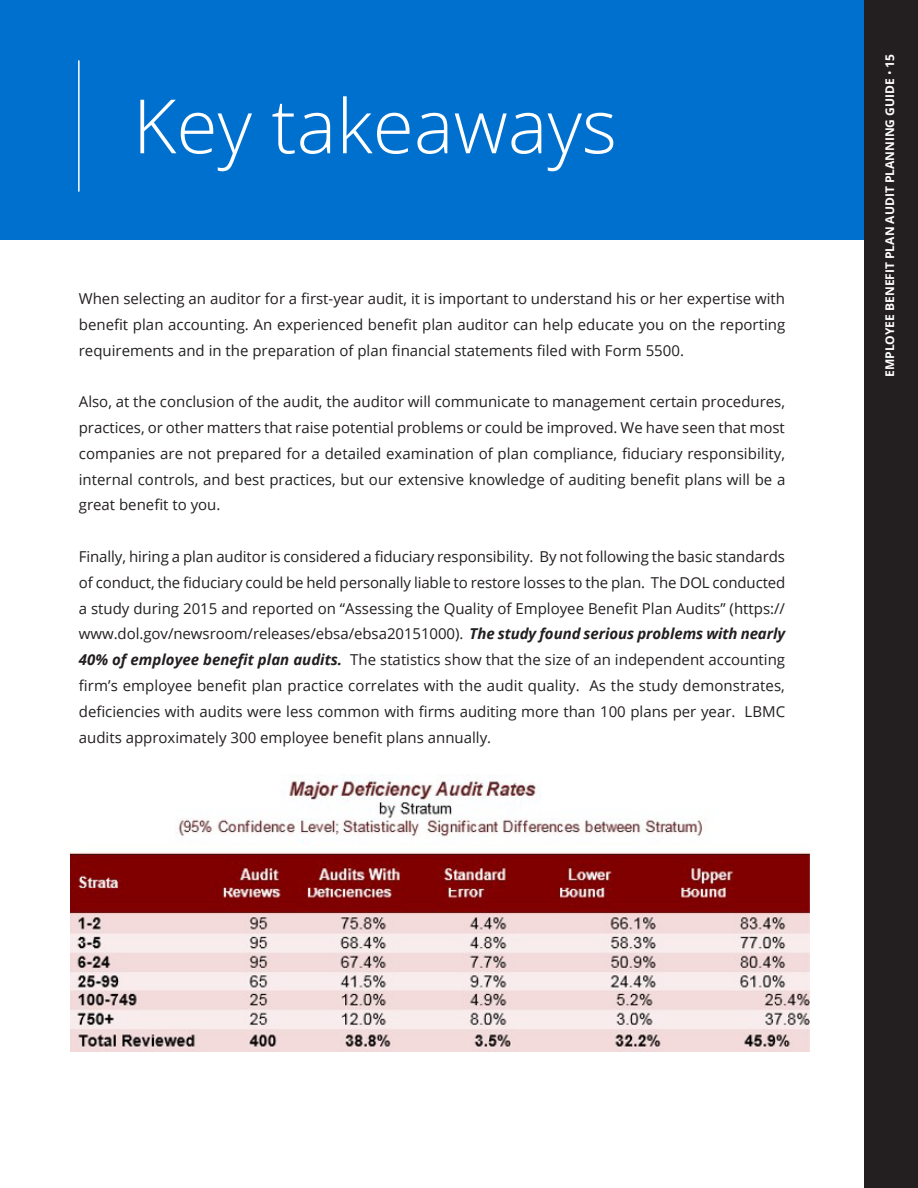
<style>
.page{position:relative;width:918px;height:1188px;background:#fff}
.page>*{position:absolute;margin:0;border:0;box-sizing:border-box;transform-origin:0 0}
.Title_of_Section_WHI{font:300 75px "Open Sans";color:#fff}
.Body_copy{font:15px/25.8px "Open Sans";color:#231f20;text-align:justify}
.t1{font:700 12px "Open Sans";color:#fff}
.s1{font-weight:700;font-style:italic}
.s2{font-weight:400}
</style>
<div class="page">
<div style="left:864px;top:0;width:54px;height:1188px;background:#231f20"></div>
<div style="left:0;top:0;width:864px;height:239px;background:#0070cf"></div>
<hr style="left:78px;top:60px;width:2px;height:132px;background:#fff">
<img style="left:70px;top:775px;width:740px;height:277px">
<p class="Title_of_Section_WHI" style="left:133px;top:75px;width:486px">Key takeaways</p>
<p class="Body_copy" style="left:79px;top:285px;width:708px">When selecting an auditor for a first-year audit, it is important to understand his or her expertise with benefit plan accounting. An experienced benefit plan auditor can help educate you on the reporting requirements and in the preparation of plan financial statements filed with Form 5500.</p>
<p class="Body_copy" style="left:79px;top:389px;width:708px">Also, at the conclusion of the audit, the auditor will communicate to management certain procedures, practices, or other matters that raise potential problems or could be improved. We have seen that most companies are not prepared for a detailed examination of plan compliance, fiduciary responsibility, internal controls, and best practices, but our extensive knowledge of auditing benefit plans will be a great benefit to you.</p>
<p class="Body_copy" style="left:79px;top:543px;width:708px">Finally, hiring a plan auditor is considered a fiduciary responsibility. By not following the basic standards of conduct, the fiduciary could be held personally liable to restore losses to the plan. The DOL conducted a study during 2015 and reported on “Assessing the Quality of Employee Benefit Plan Audits” (https:// www.dol.gov/newsroom/releases/ebsa/ebsa20151000). <span class="s1">The study found serious problems with nearly 40% of employee benefit plan audits.</span> The statistics show that the size of an independent accounting firm’s employee benefit plan practice correlates with the audit quality. As the study demonstrates, deficiencies with audits were less common with firms auditing more than 100 plans per year. LBMC audits approximately 300 employee benefit plans annually.</p>
<p class="t1" style="left:881px;top:377px;width:324px;rotate:-90deg">EMPLOYEE BENEFIT PLAN AUDIT PLANNING GUIDE <span class="s2">•</span> 15</p>
<p class="t1" style="left:872px;top:325px;width:273px;rotate:-90deg">FEDERAL BUSINESS TAX PLANNING GUIDE <span class="s2">•</span> 15</p>
</div>
